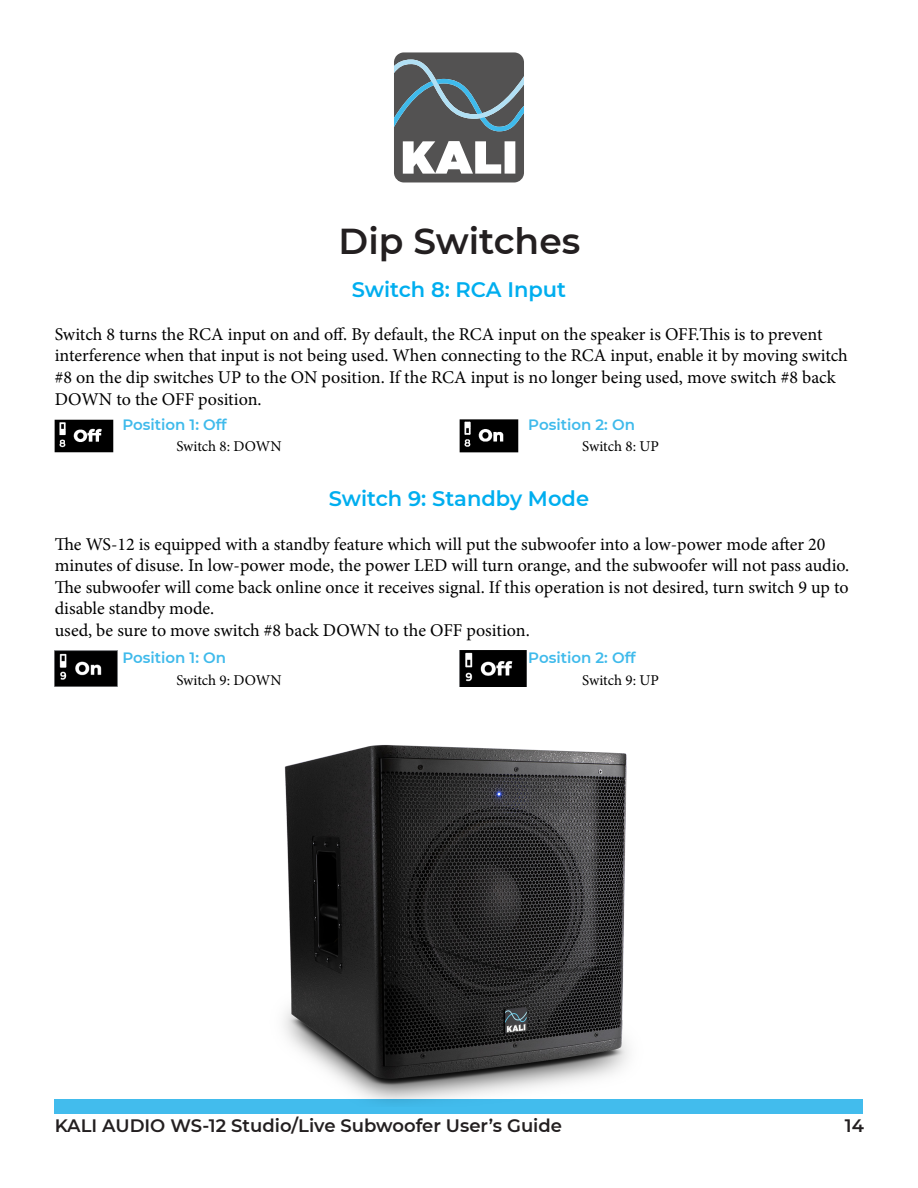
<style>
.page{position:relative;width:918px;height:1188px;background:#fff}
.page>*{position:absolute;margin:0;border:0;box-sizing:border-box;transform-origin:0 0}
.t1{font:600 36px "Montserrat";color:#231f20}
.t2{font:600 21px "Montserrat";color:#00aeef}
.t3{font:18px/21.6px "Minion Pro";letter-spacing:-.005em;color:#000}
.t4{font:600 18px "Montserrat";color:#231f20}
.t5{font:600 15px "Montserrat";color:#3fbaeb}
.t6{font:15px "Minion Pro";letter-spacing:-.005em;color:#000}
</style>
<div class="page">
<div style="left:54px;top:1100px;width:808px;height:14px;background:#42bced"></div>
<svg style="left:394px;top:52px;width:130px;height:130px;background:#6f777a"></svg>
<img style="left:55px;top:419px;width:59px;height:34px">
<img style="left:459px;top:419px;width:59px;height:33px">
<img style="left:251px;top:745px;width:417px;height:358px">
<img style="left:55px;top:650px;width:63px;height:36px">
<img style="left:459px;top:650px;width:67px;height:36px">
<p class="t1" style="left:339px;top:216px;width:243px">Dip Switches</p>
<p class="t2" style="left:352px;top:274px;width:216px">Switch 8: RCA Input</p>
<p class="t3" style="left:55px;top:323px;width:795px">Switch 8 turns the RCA input on and off. By default, the RCA input on the speaker is OFF.This is to prevent interference when that input is not being used. When connecting to the RCA input, enable it by moving switch #8 on the dip switches UP to the ON position. If the RCA input is no longer being used, move switch #8 back DOWN to the OFF position.</p>
<p class="t5" style="left:122px;top:414px;width:106px">Position 1: Off</p>
<p class="t6" style="left:176px;top:437px;width:107px">Switch 8: DOWN</p>
<p class="t5" style="left:528px;top:414px;width:108px">Position 2: On</p>
<p class="t6" style="left:582px;top:437px;width:78px">Switch 8: UP</p>
<p class="t2" style="left:329px;top:484px;width:262px">Switch 9: Standby Mode</p>
<p class="t3" style="left:55px;top:533px;width:796px">The WS-12 is equipped with a standby feature which will put the subwoofer into a low-power mode after 20 minutes of disuse. In low-power mode, the power LED will turn orange, and the subwoofer will not pass audio.<br>The subwoofer will come back online once it receives signal. If this operation is not desired, turn switch 9 up to disable standby mode.</p>
<p class="t3" style="left:55px;top:619px;width:477px">used, be sure to move switch #8 back DOWN to the OFF position.</p>
<p class="t5" style="left:122px;top:647px;width:105px">Position 1: On</p>
<p class="t6" style="left:176px;top:670px;width:107px">Switch 9: DOWN</p>
<p class="t5" style="left:528px;top:647px;width:109px">Position 2: Off</p>
<p class="t6" style="left:582px;top:670px;width:78px">Switch 9: UP</p>
<p class="t4" style="left:55px;top:1112px;width:509px">KALI AUDIO WS-12 Studio/Live Subwoofer User’s Guide</p>
<p class="t4" style="left:845px;top:1112px;width:21px">14</p>
</div>
